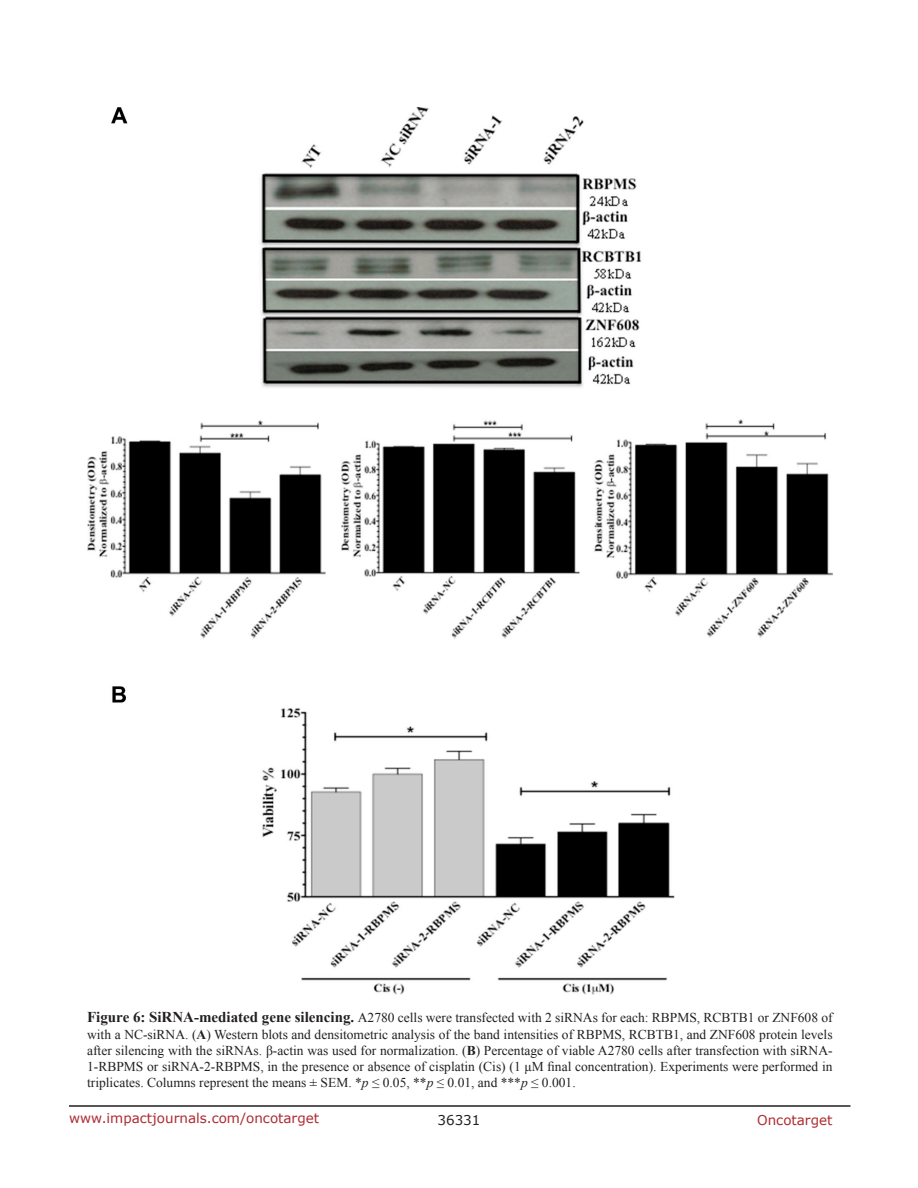
<style>
.page{position:relative;width:918px;height:1188px;background:#fff}
.page>*{position:absolute;margin:0;border:0;box-sizing:border-box;transform-origin:0 0}
.FigureText{font:13.5px/16.2px "Times New Roman";color:#231f20;text-align:justify}
.t1{font:13.5px "Verdana";color:#ac2b31}
.t2{font:13.5px "Verdana";color:#231f20}
.s1{font-weight:700;font-size:15px}
.s2{font-weight:700}
.s3{font-style:italic}
</style>
<div class="page">
<hr style="left:69px;top:1105px;width:781px;height:2px;background:#231f20">
<img style="left:87px;top:107px;width:746px;height:887px">
<p class="FigureText" style="left:87px;top:1010px;width:747px"><span class="s1">Figure 6: SiRNA-mediated gene silencing.</span> A2780 cells were transfected with 2 siRNAs for each: RBPMS, RCBTB1 or ZNF608 of with a NC-siRNA. (<span class="s2">A</span>) Western blots and densitometric analysis of the band intensities of RBPMS, RCBTB1, and ZNF608 protein levels after silencing with the siRNAs. β-actin was used for normalization. (<span class="s2">B</span>) Percentage of viable A2780 cells after transfection with siRNA-1-RBPMS or siRNA-2-RBPMS, in the presence or absence of cisplatin (Cis) (1 μM final concentration). Experiments were performed in triplicates. Columns represent the means ± SEM. *<span class="s3">p</span> ≤ 0.05, **<span class="s3">p</span> ≤ 0.01, and ***<span class="s3">p</span> ≤ 0.001.</p>
<p class="t1" style="left:69px;top:1109px;width:252px">www.impactjournals.com/oncotarget</p>
<p class="t2" style="left:438px;top:1111px;width:44px">36331</p>
<p class="t1" style="left:757px;top:1111px;width:77px">Oncotarget</p>
</div>
